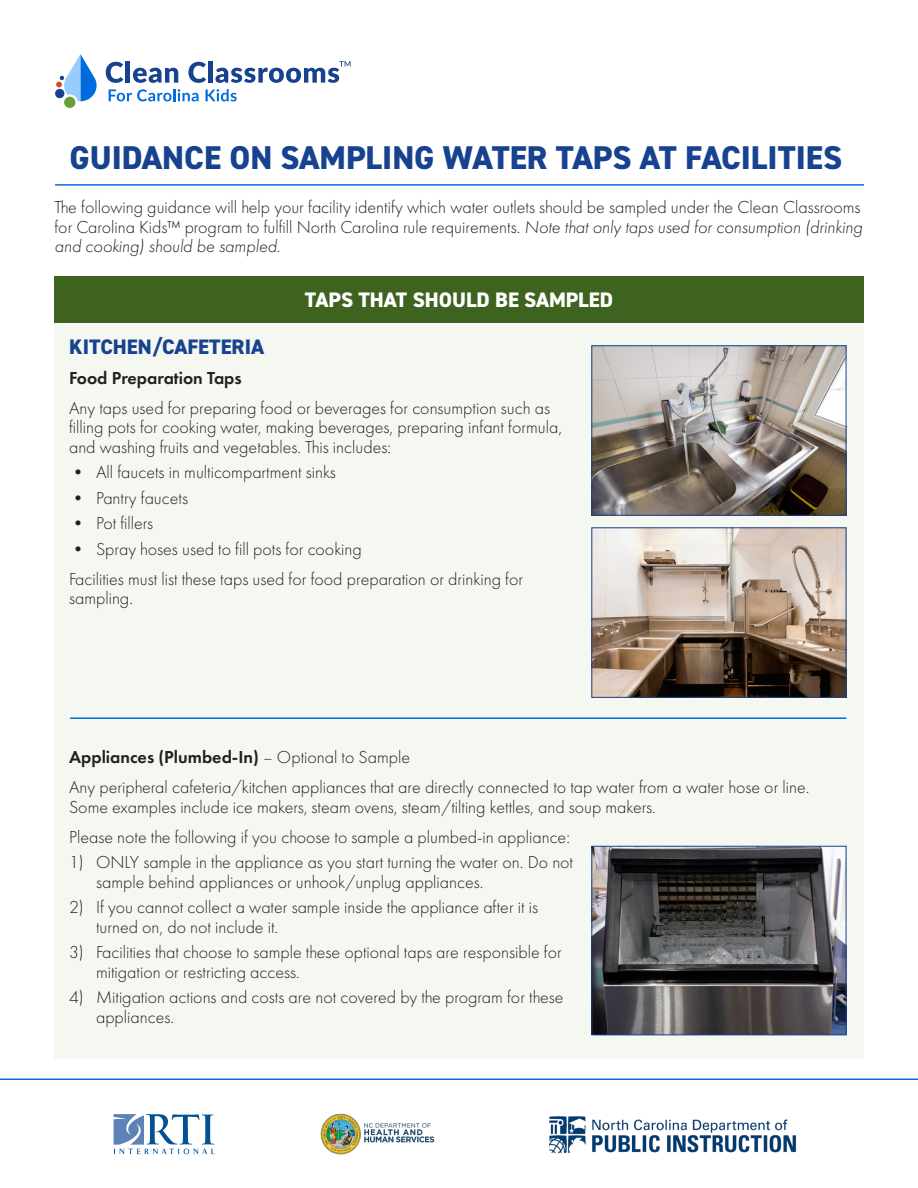
<style>
.page{position:relative;width:918px;height:1188px;background:#fff}
.page>*{position:absolute;margin:0;border:0;box-sizing:border-box;transform-origin:0 0}
.t1{font:800 33px "DIN2014";color:#17428f}
.Labels{font:800 21px "DIN2014";color:#fff}
.t2{font:800 21px "DIN2014";color:#17428f}
.Body{font:300 18px/19.5px "Futura PT";color:#231f20}
.Body-2{font:600 18px "Futura PT";color:#231f20}
.s1{font-style:italic}
.s2{font-weight:300}
</style>
<div class="page">
<div style="left:54px;top:322px;width:810px;height:737px;background:#f4f8f1"></div>
<div style="left:54px;top:276px;width:810px;height:46px;background:#3d631f"></div>
<hr style="left:0;top:1078px;width:918px;height:2px;background:#006bde">
<hr style="left:70px;top:717px;width:776px;height:2px;background:#006bde">
<hr style="left:55px;top:184px;width:809px;height:2px;background:#006bde">
<svg style="left:106px;top:62px;width:17px;height:21px"></svg>
<hr style="left:126px;top:61px;width:4px;height:22px;background:#17428f">
<svg style="left:133px;top:68px;width:45px;height:15px"></svg>
<svg style="left:188px;top:62px;width:18px;height:21px"></svg>
<div style="left:208px;top:61px;width:5px;height:22px;background:#17428f"></div>
<svg style="left:109px;top:89px;width:90px;height:12px"></svg>
<svg style="left:206px;top:89px;width:31px;height:12px"></svg>
<svg style="left:55px;top:54px;width:42px;height:54px"></svg>
<svg style="left:215px;top:61px;width:136px;height:22px"></svg>
<img style="left:593px;top:529px;width:251px;height:167px">
<div style="left:591px;top:527px;width:255px;height:171px;border:1px solid #17428f"></div>
<img style="left:593px;top:848px;width:251px;height:185px">
<div style="left:591px;top:846px;width:255px;height:189px;border:1px solid #17428f"></div>
<img style="left:593px;top:347px;width:251px;height:167px">
<div style="left:591px;top:345px;width:255px;height:171px;border:1px solid #17428f"></div>
<svg style="left:114px;top:1114px;width:101px;height:40px"></svg>
<img style="left:549px;top:1116px;width:248px;height:38px">
<img style="left:320px;top:1113px;width:115px;height:42px">
<p class="t1" style="left:70px;top:136px;width:774px">GUIDANCE ON SAMPLING WATER TAPS AT FACILITIES</p>
<p class="Body" style="left:54px;top:198px;width:809px;text-align:justify">The following guidance will help your facility identify which water outlets should be sampled under the Clean Classrooms for Carolina Kids™ program to fulfill North Carolina rule requirements. <span class="s1">Note that only taps used for consumption (drinking and cooking) should be sampled</span>.</p>
<p class="Labels" style="left:305px;top:286px;width:310px">TAPS THAT SHOULD BE SAMPLED</p>
<p class="t2" style="left:69px;top:332px;width:197px">KITCHEN/CAFETERIA</p>
<p class="Body-2" style="left:69px;top:366px;width:174px">Food Preparation Taps</p>
<p class="Body" style="left:69px;top:398px;width:494px">Any taps used for preparing food or beverages for consumption such as filling pots for cooking water, making beverages, preparing infant formula, and washing fruits and vegetables. This includes:</p>
<p class="Body" style="left:69px;top:463px;width:268px">• All faucets in multicompartment sinks</p>
<p class="Body" style="left:69px;top:488px;width:120px">• Pantry faucets</p>
<p class="Body" style="left:69px;top:514px;width:86px">• Pot fillers</p>
<p class="Body" style="left:69px;top:539px;width:294px">• Spray hoses used to fill pots for cooking</p>
<p class="Body" style="left:69px;top:569px;width:456px">Facilities must list these taps used for food preparation or drinking for sampling.</p>
<p class="Body-2" style="left:69px;top:746px;width:343px">Appliances (Plumbed-In) <span class="s2">– Optional to Sample</span></p>
<p class="Body" style="left:69px;top:778px;width:742px">Any peripheral cafeteria/kitchen appliances that are directly connected to tap water from a water hose or line.<br>Some examples include ice makers, steam ovens, steam/tilting kettles, and soup makers.</p>
<p class="Body" style="left:69px;top:827px;width:502px">Please note the following if you choose to sample a plumbed-in appliance:</p>
<p class="Body" style="left:96px;top:853px;width:479px;text-indent:-27px">1) ONLY sample in the appliance as you start turning the water on. Do not sample behind appliances or unhook/unplug appliances.</p>
<p class="Body" style="left:96px;top:898px;width:444px;text-indent:-27px">2) If you cannot collect a water sample inside the appliance after it is turned on, do not include it.</p>
<p class="Body" style="left:96px;top:943px;width:467px;text-indent:-27px">3) Facilities that choose to sample these optional taps are responsible for mitigation or restricting access.</p>
<p class="Body" style="left:96px;top:988px;width:469px;text-indent:-27px">4) Mitigation actions and costs are not covered by the program for these appliances.</p>
</div>
